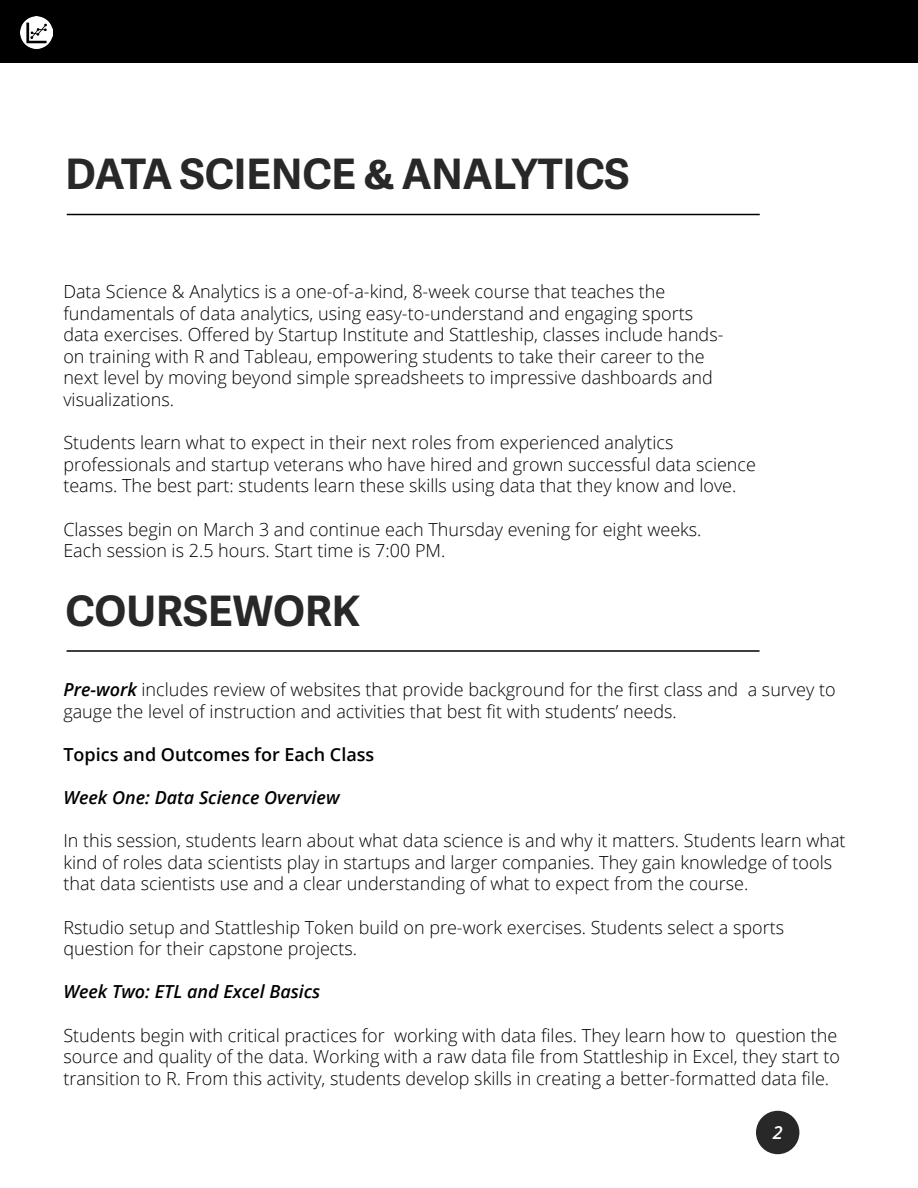
<style>
.page{position:relative;width:918px;height:1188px;background:#fff}
.page>*{position:absolute;margin:0;border:0;box-sizing:border-box;transform-origin:0 0}
.t1{font:700 42px "Adelle Sans";color:#292829}
.t2{font:300 18px/21.6px "Open Sans";color:#000}
.t3{font:italic 600 18px "Open Sans";color:#000}
.t4{font:600 18px "Open Sans";color:#000}
.t5{font:italic 600 18px "Open Sans";color:#fff}
.s1{font-weight:600;font-style:italic}
</style>
<div class="page">
<div style="left:756px;top:1111px;width:43px;height:43px;background:#292829;border-radius:50%"></div>
<div style="left:0;top:0;width:918px;height:63px;background:#000"></div>
<img style="left:21px;top:16px;width:32px;height:32px">
<hr style="left:67px;top:650px;width:693px;height:2px;background:#000">
<hr style="left:67px;top:214px;width:693px;height:1px;background:#000">
<h1 class="t1" style="left:66px;top:143px;width:566px">DATA SCIENCE &amp; ANALYTICS</h1>
<p class="t2" style="left:63px;top:280px;width:662px">Data Science &amp; Analytics is a one-of-a-kind, 8-week course that teaches the fundamentals of data analytics, using easy-to-understand and engaging sports data exercises. Offered by Startup Institute and Stattleship, classes include hands&shy;on training with R and Tableau, empowering students to take their career to the next level by moving beyond simple spreadsheets to impressive dashboards and visualizations.</p>
<p class="t2" style="left:63px;top:431px;width:694px">Students learn what to expect in their next roles from experienced analytics professionals and startup veterans who have hired and grown successful data science teams. The best part: students learn these skills using data that they know and love.</p>
<p class="t2" style="left:63px;top:518px;width:640px">Classes begin on March 3 and continue each Thursday evening for eight weeks.<br>Each session is 2.5 hours. Start time is 7:00 PM.</p>
<h1 class="t1" style="left:65px;top:580px;width:296px">COURSEWORK</h1>
<p class="t2" style="left:63px;top:678px;width:774px"><span class="s1">Pre-work</span> includes review of websites that provide background for the first class and a survey to gauge the level of instruction and activities that best fit with students’ needs.</p>
<p class="t4" style="left:63px;top:742px;width:313px">Topics and Outcomes for Each Class</p>
<p class="t3" style="left:63px;top:785px;width:278px">Week One: Data Science Overview</p>
<p class="t2" style="left:63px;top:829px;width:784px">In this session, students learn about what data science is and why it matters. Students learn what kind of roles data scientists play in startups and larger companies. They gain knowledge of tools that data scientists use and a clear understanding of what to expect from the course.</p>
<p class="t2" style="left:63px;top:916px;width:722px">Rstudio setup and Stattleship Token build on pre-work exercises. Students select a sports question for their capstone projects.</p>
<p class="t3" style="left:63px;top:980px;width:258px">Week Two: ETL and Excel Basics</p>
<p class="t2" style="left:63px;top:1024px;width:778px">Students begin with critical practices for working with data files. They learn how to question the source and quality of the data. Working with a raw data file from Stattleship in Excel, they start to transition to R. From this activity, students develop skills in creating a better-formatted data file.</p>
<p class="t5" style="left:773px;top:1120px;width:11px">2</p>
</div>
